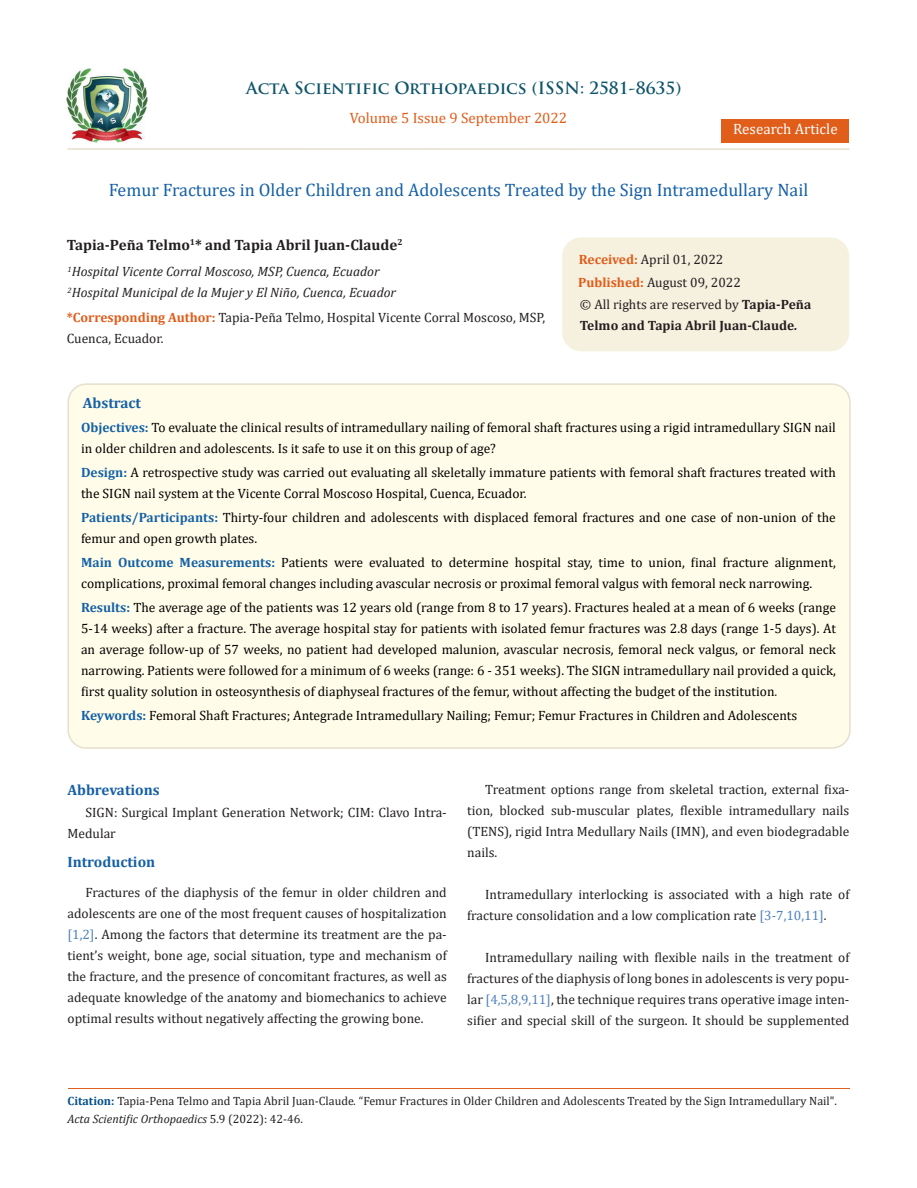
<style>
.page{position:relative;width:917px;height:1188px;background:#fff}
.page>*{position:absolute;margin:0;border:0;box-sizing:border-box;transform-origin:0 0}
.t1{font:18px "Cambria";color:#1560a6}
.t2{font:700 16.5px "Trajan Pro";color:#0e546a}
.t3{font:700 15px "Cambria";color:#231f20}
.t4{font:700 15px "Cambria";color:#1560a6}
.t5{font:15px "Cambria";color:#e05d1a}
.t6{font:15px "Cambria";color:#fff}
.t7{font:13.5px/21px "Cambria";color:#000}
.Normal__Web{font:13.5px/21px "Cambria";color:#231f20}
.t8{font:italic 13.5px "Cambria";color:#231f20}
.t9{font:700 13.5px/21px "Cambria";color:#231f20}
.t10{font:12px/18px "Cambria";color:#231f20}
.s1{font-weight:700;color:#e05d1a}
.s2{font-weight:400}
.s3{font-style:italic}
.s4{font-weight:700;color:#1560a6}
.s5{color:#231f20}
.s6{color:#4f81bd}
.s7{font-weight:700;color:#035089}
</style>
<div class="page">
<img style="left:67px;top:68px;width:80px;height:74px">
<div style="left:721px;top:119px;width:128px;height:23px;background:#e05d1a"></div>
<div style="left:563px;top:238px;width:285px;height:113px;background:#f6f0df;border-radius:18px"></div>
<div style="left:562px;top:238px;width:287px;height:113px;border:2px solid #f6f0df;border-radius:18px"></div>
<div style="left:68px;top:384px;width:781px;height:364px;background:#fffde9;border-radius:18px"></div>
<div style="left:67px;top:383px;width:783px;height:366px;border:2px solid #e5dfce;border-radius:18px"></div>
<hr style="left:68px;top:1088px;width:781px;height:1px;background:#e05d1a">
<hr style="left:67px;top:148px;width:782px;height:2px;background:#e5dfce">
<p class="t2" style="left:246px;top:77px;width:436px">Acta Scientific Orthopaedics (ISSN: 2581-8635)</p>
<p class="t5" style="left:350px;top:109px;width:219px">Volume 5 Issue 9 September 2022</p>
<p class="t6" style="left:733px;top:120px;width:106px">Research Article</p>
<p class="t1" style="left:109px;top:180px;width:701px">Femur Fractures in Older Children and Adolescents Treated by the Sign Intramedullary Nail</p>
<p class="t3" style="left:67px;top:234px;width:337px">Tapia-Peña Telmo<sup>1</sup>* and Tapia Abril Juan-Claude<sup>2</sup></p>
<p class="t8" style="left:67px;top:262px;width:313px"><sup>1</sup>Hospital Vicente Corral Moscoso, MSP, Cuenca, Ecuador</p>
<p class="t8" style="left:67px;top:283px;width:330px"><sup>2</sup>Hospital Municipal de la Mujer y El Niño, Cuenca, Ecuador</p>
<p class="Normal__Web" style="left:67px;top:307px;width:480px"><span class="s1">*Corresponding Author:</span> Tapia-Peña Telmo, Hospital Vicente Corral Moscoso, MSP,<br>Cuenca, Ecuador.</p>
<p class="Normal__Web" style="left:579px;top:249px;width:146px"><span class="s1">Received:</span> April 01, 2022</p>
<p class="Normal__Web" style="left:578px;top:272px;width:164px"><span class="s1">Published:</span> August 09, 2022</p>
<p class="t9" style="left:580px;top:293px;width:233px"><span class="s2">© All rights are reserved by</span> Tapia-Peña<br>Telmo and Tapia Abril Juan-Claude<span class="s3">.</span></p>
<p class="t4" style="left:83px;top:392px;width:60px">Abstract</p>
<p class="t7" style="left:81px;top:417px;width:756px"><span class="s4">Objectives:</span> To evaluate the clinical results of intramedullary nailing of femoral shaft fractures using a rigid intramedullary SIGN nail in older children and adolescents. Is it safe to use it on this group of age?</p>
<p class="t7" style="left:81px;top:462px;width:756px"><span class="s4">Design:</span> A retrospective study was carried out evaluating all skeletally immature patients with femoral shaft fractures treated with the SIGN nail system at the Vicente Corral Moscoso Hospital, Cuenca, Ecuador.</p>
<p class="t7" style="left:81px;top:507px;width:756px"><span class="s4">Patients/Participants:</span> Thirty-four children and adolescents with displaced femoral fractures and one case of non-union of the femur and open growth plates.</p>
<p class="t7" style="left:81px;top:552px;width:756px"><span class="s4">Main Outcome Measurements:</span> Patients were evaluated to determine hospital stay, time to union, final fracture alignment, complications, proximal femoral changes including avascular necrosis or proximal femoral valgus with femoral neck narrowing.</p>
<p class="t7" style="left:81px;top:597px;width:756px;text-align:justify"><span class="s4">Results:</span> The average age of the patients was 12 years old (range from 8 to 17 years). Fractures healed at a mean of 6 weeks (range 5-14 weeks) after a fracture. The average hospital stay for patients with isolated femur fractures was 2.8 days (range 1-5 days). At an average follow-up of 57 weeks, no patient had developed malunion, avascular necrosis, femoral neck valgus, or femoral neck narrowing. Patients were followed for a minimum of 6 weeks (range: 6 - 351 weeks). The SIGN intramedullary nail provided a quick, first quality solution in osteosynthesis of diaphyseal fractures of the femur, without affecting the budget of the institution<span class="s5">.</span></p>
<p class="t7" style="left:81px;top:705px;width:717px"><span class="s4">Keywords:</span> Femoral Shaft Fractures; Antegrade Intramedullary Nailing; Femur; Femur Fractures in Children and Adolescents</p>
<p class="t4" style="left:67px;top:779px;width:94px">Abbrevations</p>
<p class="Normal__Web" style="left:67px;top:802px;width:381px;text-indent:18px">SIGN: Surgical Implant Generation Network; CIM: Clavo Intra-<br>Medular</p>
<p class="t4" style="left:67px;top:851px;width:89px">Introduction</p>
<p class="Normal__Web" style="left:67px;top:882px;width:381px;text-align:justify;text-indent:18px">Fractures of the diaphysis of the femur in older children and adolescents are one of the most frequent causes of hospitalization <span class="s6">[1,2]</span>. Among the factors that determine its treatment are the pa&shy;tient’s weight, bone age, social situation, type and mechanism of the fracture, and the presence of concomitant fractures, as well as adequate knowledge of the anatomy and biomechanics to achieve optimal results without negatively affecting the growing bone.</p>
<p class="Normal__Web" style="left:467px;top:778px;width:384px;text-align:justify;text-indent:18px">Treatment options range from skeletal traction, external fixa&shy;tion, blocked sub-muscular plates, flexible intramedullary nails (TENS), rigid Intra Medullary Nails (IMN), and even biodegradable nails.</p>
<p class="Normal__Web" style="left:467px;top:883px;width:384px;text-indent:18px">Intramedullary interlocking is associated with a high rate of fracture consolidation and a low complication rate <span class="s6">[3-7,10,11]</span>.</p>
<p class="Normal__Web" style="left:467px;top:946px;width:384px;text-align:justify;text-indent:18px">Intramedullary nailing with flexible nails in the treatment of fractures of the diaphysis of long bones in adolescents is very popu&shy;lar <span class="s6">[4,5,8,9,11]</span>, the technique requires trans operative image inten&shy;sifier and special skill of the surgeon. It should be supplemented</p>
<p class="t10" style="left:68px;top:1092px;width:771px"><span class="s7">Citation:</span> Tapia-Pena Telmo and Tapia Abril Juan-Claude<span class="s3">.</span> “Femur Fractures in Older Children and Adolescents Treated by the Sign Intramedullary Nail".<br><span class="s3">Acta Scientific Orthopaedics</span> 5.9 (2022): 42-46.</p>
</div>
